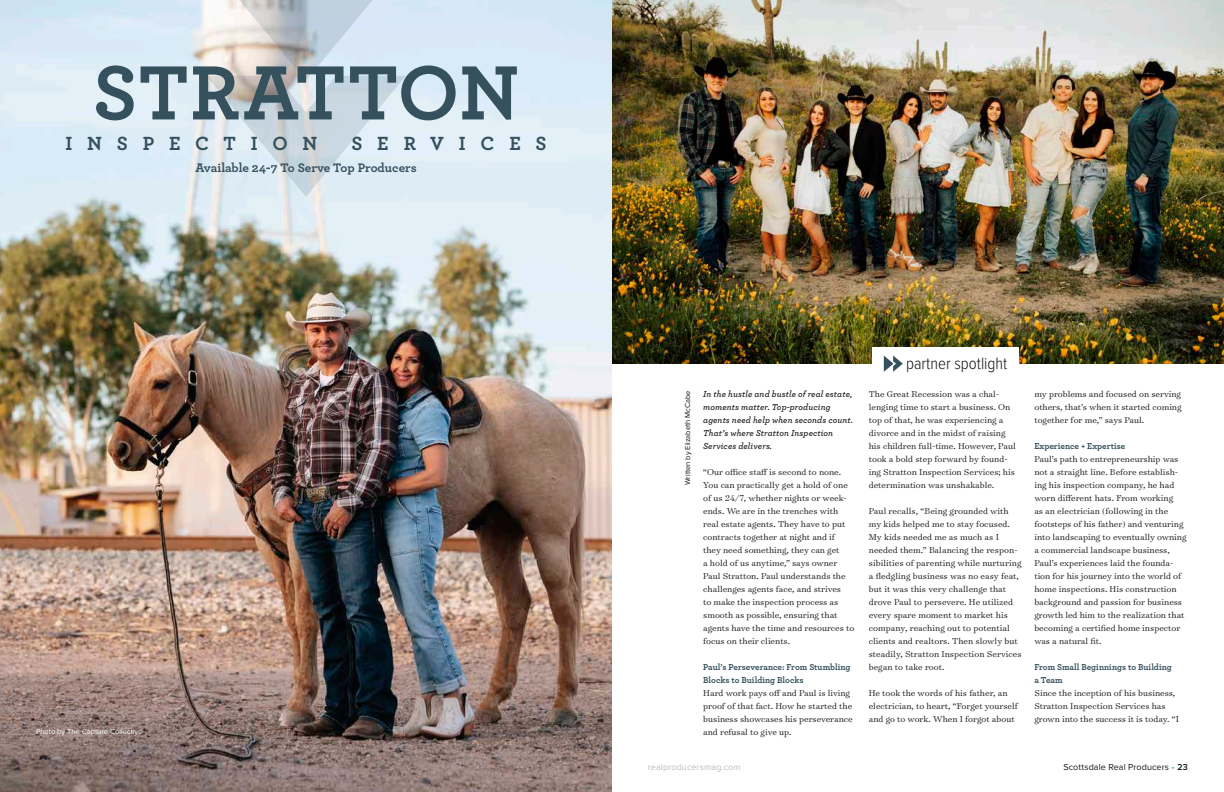
<style>
.page{position:relative;width:1224px;height:792px;background:#fff}
.page>*{position:absolute;margin:0;border:0;box-sizing:border-box;transform-origin:0 0}
.t1{font:700 80.6px "Archer Pro";letter-spacing:.015em;color:#35515e}
.t2{font:700 20px "Archer Pro";letter-spacing:.74em;color:#35515e}
.t3{font:300 17px "Proxima Nova Cond";color:#171713}
.t4{font:700 13px "Archer Pro";color:#35515e}
.t5{font:300 9.8px/13px "Surveyor Text";color:#171713}
.t6{font:italic 600 9px/13px "Archer Pro";letter-spacing:.01em;color:#171713}
.t7{font:700 9px/13px "Archer Pro";color:#35515e}
.t8{font:9px "Proxima Nova";letter-spacing:.01em;color:#171713}
.t9{font:9px "Proxima Nova";letter-spacing:.01em;color:#bbbcbc}
.t10{font:7.5px "Proxima Nova";color:#fff}
.t11{font:7.5px "Proxima Nova";color:#171713}
.s1{color:#31a5d9}
.s2{font-weight:600}
</style>
<div class="page">
<img style="left:0;top:0;width:612px;height:792px">
<svg style="left:206px;top:0;width:200px;height:197px;background:#d3dce2"></svg>
<img style="left:612px;top:0;width:612px;height:364px">
<div style="left:873px;top:347px;width:146px;height:32px;background:#fff"></div>
<svg style="left:884px;top:356px;width:19px;height:16px"></svg>
<h1 class="t1" style="left:93px;top:29px;width:428px">STRATTON</h1>
<h2 class="t2" style="left:65px;top:127px;width:253px">INSPECTION</h2>
<h2 class="t2" style="left:351px;top:127px;width:197px">SERVICES</h2>
<h3 class="t4" style="left:195px;top:157px;width:223px">Available 24-7 To Serve Top Producers</h3>
<p class="t10" style="left:36px;top:727px;width:108px">Photo by The Capture Collective</p>
<p class="t11" style="left:683px;top:485px;width:96px;rotate:-90deg">Written by Elizabeth McCabe</p>
<p class="t6" style="left:703px;top:387px;width:151px">In the hustle and bustle of real estate, moments matter. Top-producing agents need help when seconds count.<br>That’s where Stratton Inspection<br>Services delivers.</p>
<p class="t5" style="left:703px;top:465px;width:153px">“Our office staff is second to none.<br>You can practically get a hold of one of us 24/7, whether nights or week&shy;ends. We are in the trenches with real estate agents. They have to put contracts together at night and if they need something, they can get<br>a hold of us anytime,” says owner Paul Stratton. Paul understands the challenges agents face, and strives<br>to make the inspection process as smooth as possible, ensuring that agents have the time and resources to focus on their clients.</p>
<p class="t7" style="left:703px;top:660px;width:149px">Paul’s Perseverance: From Stumbling<br>Blocks to Building Blocks</p>
<p class="t5" style="left:703px;top:686px;width:151px">Hard work pays off and Paul is living proof of that fact. How he started the business showcases his perseverance and refusal to give up.</p>
<h3 class="t3" style="left:906px;top:356px;width:103px">partner spotlight</h3>
<p class="t5" style="left:869px;top:387px;width:148px">The Great Recession was a chal&shy;lenging time to start a business. On top of that, he was experiencing a divorce and in the midst of raising his children full-time. However, Paul took a bold step forward by found&shy;ing Stratton Inspection Services; his determination was unshakable.</p>
<p class="t5" style="left:869px;top:504px;width:154px">Paul recalls, “Being grounded with my kids helped me to stay focused.<br>My kids needed me as much as I needed them.” Balancing the respon&shy;sibilities of parenting while nurturing a fledgling business was no easy feat, but it was this very challenge that drove Paul to persevere. He utilized every spare moment to market his company, reaching out to potential clients and realtors. Then slowly but steadily, Stratton Inspection Services began to take root.</p>
<p class="t5" style="left:869px;top:686px;width:151px">He took the words of his father, an electrician, to heart, “Forget yourself and go to work. When I forgot about</p>
<p class="t5" style="left:1034px;top:387px;width:149px;text-align:justify">my problems and focused on serving others, that’s when it started coming together for me,” says Paul.</p>
<p class="t7" style="left:1034px;top:439px;width:92px">Experience + Expertise</p>
<p class="t5" style="left:1034px;top:452px;width:154px">Paul’s path to entrepreneurship was not a straight line. Before establish&shy;ing his inspection company, he had worn different hats. From working<br>as an electrician (following in the footsteps of his father) and venturing into landscaping to eventually owning a commercial landscape business, Paul’s experiences laid the founda&shy;tion for his journey into the world of home inspections. His construction background and passion for business growth led him to the realization that becoming a certified home inspector was a natural fit.</p>
<p class="t7" style="left:1034px;top:660px;width:139px">From Small Beginnings to Building a Team</p>
<p class="t5" style="left:1034px;top:686px;width:146px">Since the inception of his business,<br>Stratton Inspection Services has grown into the success it is today. “I</p>
<p class="t9" style="left:648px;top:762px;width:94px">realproducersmag.com</p>
<p class="t8" style="left:1063px;top:762px;width:126px">Scottsdale Real Producers <span class="s1">•</span> <span class="s2">23</span></p>
</div>
